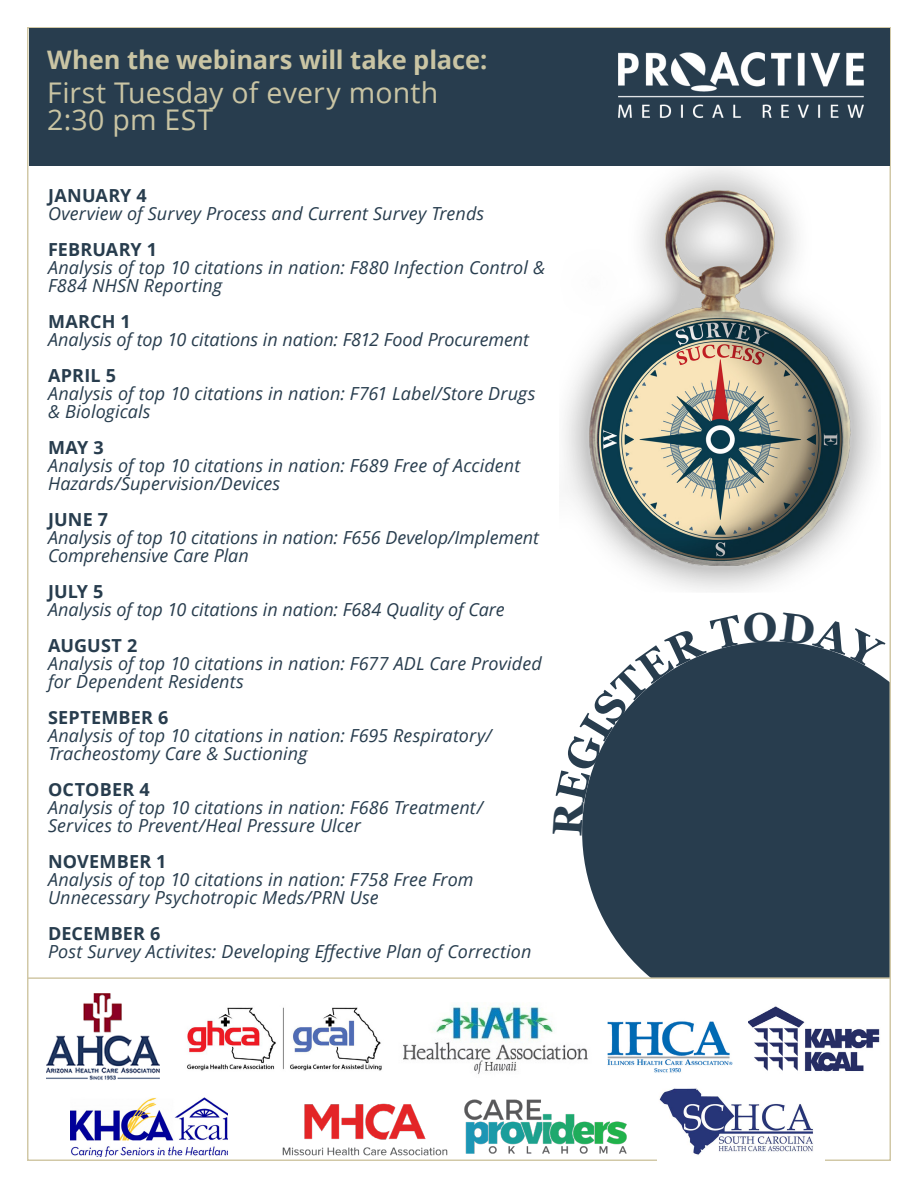
<style>
.page{position:relative;width:918px;height:1188px;background:#fff}
.page>*{position:absolute;margin:0;border:0;box-sizing:border-box;transform-origin:0 0}
.t1{font:28.5px/26.8px "Open Sans";letter-spacing:.005em;color:#cac5a4}
.t2{font:700 25.5px "Open Sans";letter-spacing:-.005em;color:#cac5a4}
.t3{font:italic 18px/18px "Open Sans";letter-spacing:.005em;color:#283d4e}
.t4{font:700 18px "Open Sans";letter-spacing:.01em;color:#283d4e}
</style>
<div class="page">
<div style="left:582px;top:678px;width:306px;height:299px;background:#283d4e"></div>
<div style="left:27px;top:977px;width:864px;height:184px;background:#fff;border:2px solid #d1c8a6"></div>
<div style="left:29px;top:29px;width:860px;height:137px;background:#283d4e"></div>
<img style="left:565px;top:167px;width:310px;height:424px">
<img style="left:619px;top:53px;width:245px;height:65px">
<img style="left:46px;top:994px;width:113px;height:86px">
<img style="left:187px;top:1007px;width:195px;height:64px">
<img style="left:403px;top:1005px;width:185px;height:69px">
<img style="left:607px;top:1021px;width:125px;height:52px">
<img style="left:71px;top:1098px;width:156px;height:58px">
<img style="left:748px;top:1006px;width:132px;height:66px">
<img style="left:282px;top:1103px;width:166px;height:53px">
<img style="left:464px;top:1100px;width:162px;height:54px">
<img style="left:657px;top:1088px;width:167px;height:73px">
<svg style="left:582px;top:641px;width:303px;height:194px"></svg>
<h2 class="t2" style="left:47px;top:42px;width:442px">When the webinars will take place:</h2>
<h1 class="t1" style="left:47px;top:79px;width:392px">First Tuesday of every month<br>2:30 pm EST</h1>
<p class="t4" style="left:48px;top:183px;width:100px">JANUARY 4</p>
<p class="t3" style="left:48px;top:204px;width:438px">Overview of Survey Process and Current Survey Trends</p>
<p class="t4" style="left:48px;top:237px;width:111px">FEBRUARY 1</p>
<p class="t3" style="left:48px;top:258px;width:499px">Analysis of top 10 citations in nation: F880 Infection Control &amp;<br>F884 NHSN Reporting</p>
<p class="t4" style="left:48px;top:309px;width:84px">MARCH 1</p>
<p class="t3" style="left:48px;top:330px;width:482px">Analysis of top 10 citations in nation: F812 Food Procurement</p>
<p class="t4" style="left:48px;top:363px;width:70px">APRIL 5</p>
<p class="t3" style="left:48px;top:384px;width:489px">Analysis of top 10 citations in nation: F761 Label/Store Drugs &amp; Biologicals</p>
<p class="t4" style="left:48px;top:435px;width:57px">MAY 3</p>
<p class="t3" style="left:48px;top:456px;width:474px">Analysis of top 10 citations in nation: F689 Free of Accident<br>Hazards/Supervision/Devices</p>
<p class="t4" style="left:48px;top:507px;width:62px">JUNE 7</p>
<p class="t3" style="left:48px;top:528px;width:492px">Analysis of top 10 citations in nation: F656 Develop/Implement<br>Comprehensive Care Plan</p>
<p class="t4" style="left:48px;top:579px;width:57px">JULY 5</p>
<p class="t3" style="left:48px;top:600px;width:458px">Analysis of top 10 citations in nation: F684 Quality of Care</p>
<p class="t4" style="left:48px;top:633px;width:91px">AUGUST 2</p>
<p class="t3" style="left:48px;top:654px;width:495px">Analysis of top 10 citations in nation: F677 ADL Care Provided for Dependent Residents</p>
<p class="t4" style="left:48px;top:705px;width:122px">SEPTEMBER 6</p>
<p class="t3" style="left:48px;top:726px;width:445px">Analysis of top 10 citations in nation: F695 Respiratory/<br>Tracheostomy Care &amp; Suctioning</p>
<p class="t4" style="left:48px;top:777px;width:103px">OCTOBER 4</p>
<p class="t3" style="left:48px;top:798px;width:436px">Analysis of top 10 citations in nation: F686 Treatment/<br>Services to Prevent/Heal Pressure Ulcer</p>
<p class="t4" style="left:48px;top:849px;width:120px">NOVEMBER 1</p>
<p class="t3" style="left:48px;top:870px;width:427px">Analysis of top 10 citations in nation: F758 Free From<br>Unnecessary Psychotropic Meds/PRN Use</p>
<p class="t4" style="left:48px;top:921px;width:114px">DECEMBER 6</p>
<p class="t3" style="left:48px;top:942px;width:485px">Post Survey Activites: Developing Effective Plan of Correction</p>
</div>
